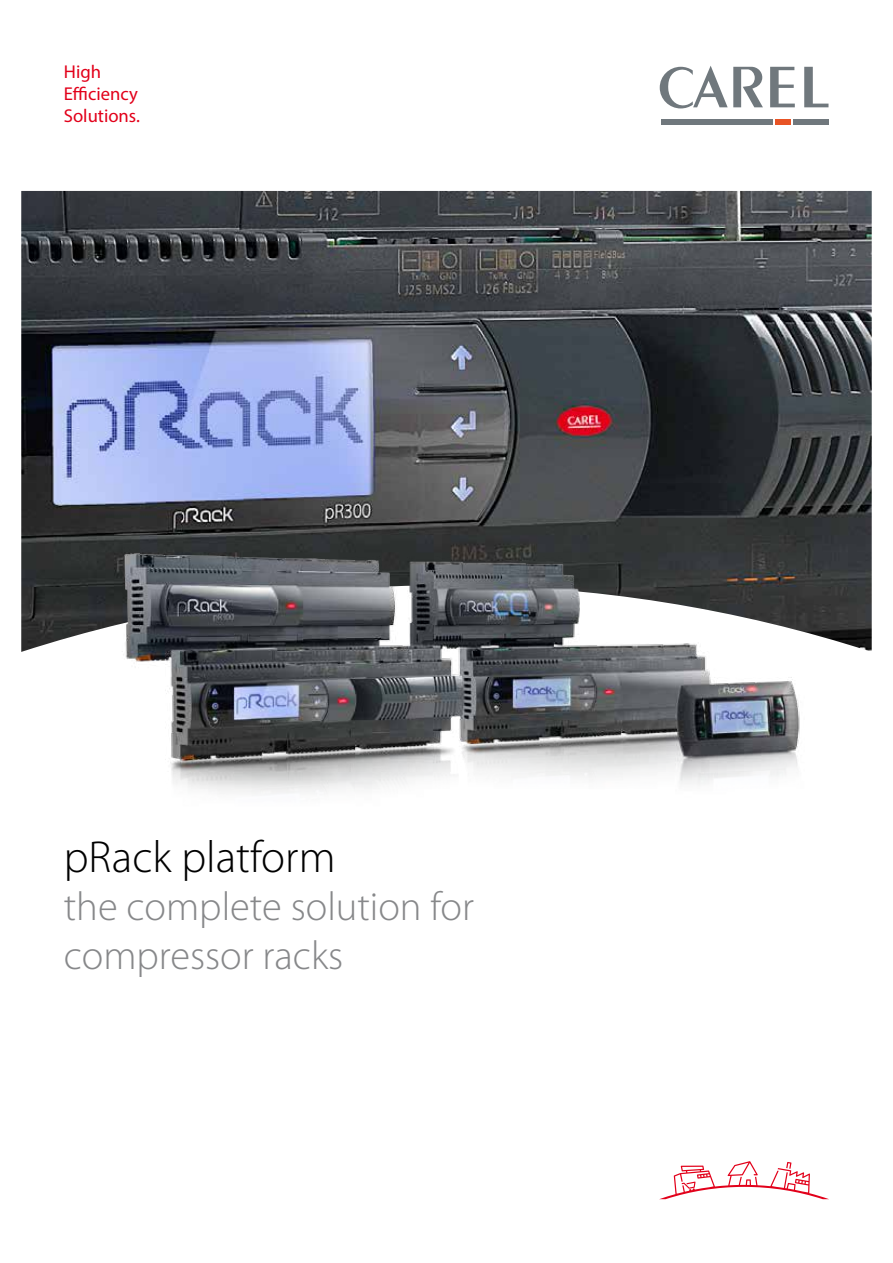
<style>
.page{position:relative;width:893px;height:1263px;background:#fff}
.page>*{position:absolute;margin:0;border:0;box-sizing:border-box;transform-origin:0 0}
.t1{font:300 45px "Myriad Pro";color:#000}
.t2{font:300 40.5px/48.6px "Myriad Pro";color:#87888a}
.t3{font:18.6px/22.4px "Myriad Pro";color:#e2001a}
</style>
<div class="page">
<svg style="left:770px;top:67px;width:25px;height:40px"></svg>
<svg style="left:804px;top:67px;width:24px;height:40px"></svg>
<svg style="left:660px;top:66px;width:103px;height:42px"></svg>
<div style="left:661px;top:120px;width:112px;height:5px;background:#70787d"></div>
<div style="left:775px;top:120px;width:16px;height:5px;background:#e85425"></div>
<div style="left:793px;top:120px;width:36px;height:5px;background:#70787d"></div>
<svg style="left:660px;top:1161px;width:169px;height:38px"></svg>
<img style="left:21px;top:191px;width:851px;height:461px">
<img style="left:115px;top:532px;width:706px;height:262px">
<p class="t3" style="left:64px;top:60px;width:78px">High<br>Efficiency<br>Solutions.</p>
<p class="t1" style="left:64px;top:832px;width:273px">pRack platform</p>
<p class="t2" style="left:64px;top:883px;width:412px">the complete solution for compressor racks</p>
</div>
